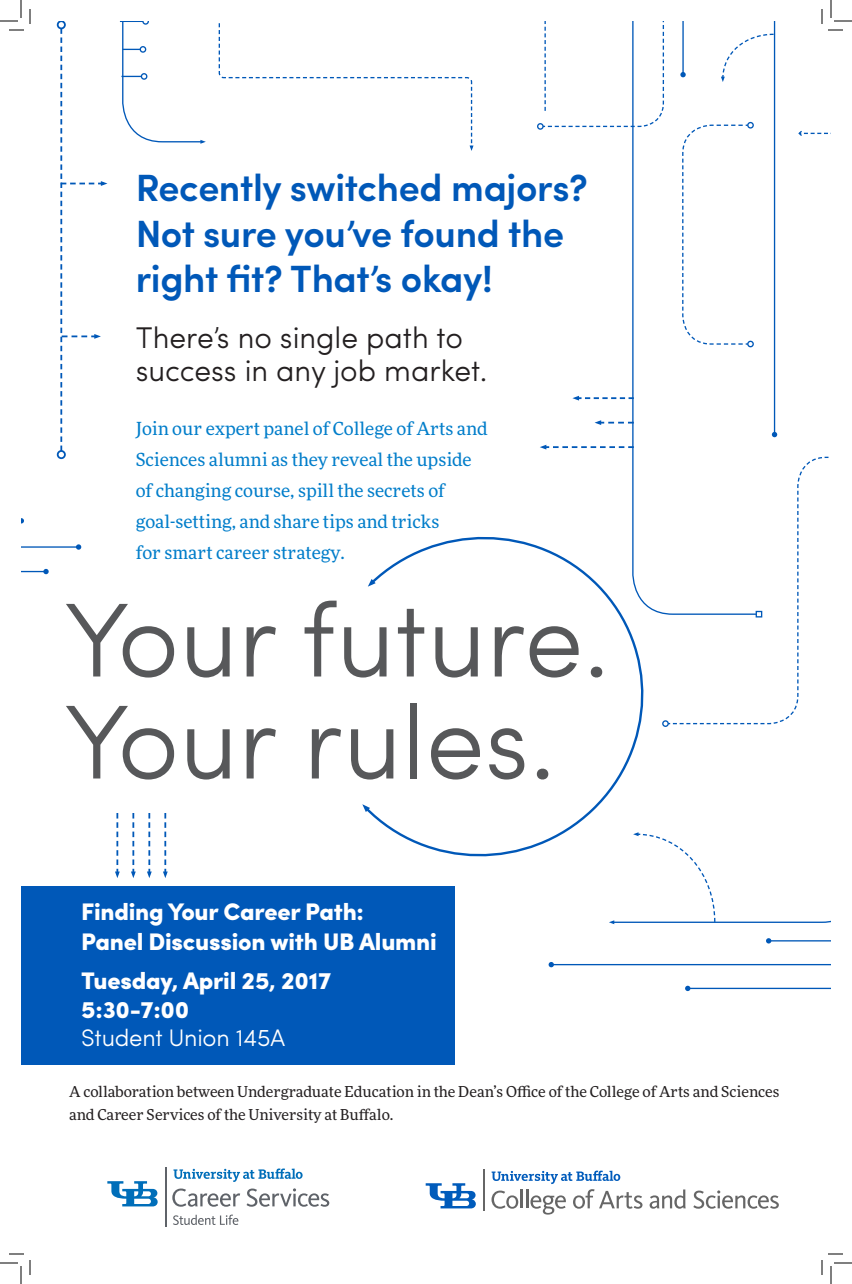
<style>
.page{position:relative;width:852px;height:1284px;background:#fff}
.page>*{position:absolute;margin:0;border:0;box-sizing:border-box;transform-origin:0 0}
.t1{font:300 105.4px "Sofia Pro";color:#57585a}
.t2{font:600 38px "Sofia Pro";letter-spacing:-.01em;color:#0058b8}
.t3{font:300 30px "Sofia Pro";color:#231f20}
.t4{font:900 24px "Sofia Pro";letter-spacing:-.01em;color:#fff}
.t5{font:300 24px "Sofia Pro";letter-spacing:-.01em;color:#fff}
.t6{font:18px/31px "FF More Pro";color:#007dca}
.t7{font:15px/23px "More Pro";color:#231f20}
</style>
<div class="page">
<svg style="left:492px;top:1171px;width:151px;height:44px"></svg>
<svg style="left:650px;top:1189px;width:36px;height:20px"></svg>
<svg style="left:693px;top:1190px;width:86px;height:19px"></svg>
<hr style="left:483px;top:1169px;width:1px;height:42px;background:#666">
<svg style="left:426px;top:1183px;width:50px;height:25px"></svg>
<svg style="left:173px;top:1169px;width:130px;height:13px"></svg>
<svg style="left:172px;top:1189px;width:68px;height:18px"></svg>
<svg style="left:247px;top:1188px;width:82px;height:19px"></svg>
<svg style="left:173px;top:1215px;width:65px;height:10px"></svg>
<hr style="left:165px;top:1167px;width:1px;height:60px;background:#5f6369">
<svg style="left:107px;top:1181px;width:51px;height:25px"></svg>
<svg style="left:609px;top:920px;width:5px;height:4px"></svg>
<svg style="left:632px;top:77px;width:122px;height:538px"></svg>
<svg style="left:681px;top:124px;width:68px;height:221px"></svg>
<div style="left:747px;top:122px;width:7px;height:7px;border:1px solid #0058b8;border-radius:50%"></div>
<div style="left:747px;top:341px;width:7px;height:6px;border:1px solid #0058b8;border-radius:50%"></div>
<div style="left:537px;top:123px;width:7px;height:7px;border:1px solid #0058b8;border-radius:50%"></div>
<svg style="left:721px;top:33px;width:53px;height:49px"></svg>
<svg style="left:633px;top:838px;width:83px;height:85px"></svg>
<hr style="left:769px;top:940px;width:62px;height:2px;background:#0058b8">
<svg style="left:766px;top:938px;width:5px;height:6px"></svg>
<hr style="left:551px;top:964px;width:280px;height:1px;background:#0058b8">
<svg style="left:549px;top:962px;width:5px;height:5px"></svg>
<hr style="left:688px;top:988px;width:143px;height:1px;background:#0058b8">
<svg style="left:685px;top:986px;width:5px;height:5px"></svg>
<hr style="left:682px;top:21px;width:2px;height:54px;background:#0058b8">
<svg style="left:680px;top:72px;width:6px;height:5px"></svg>
<hr style="left:774px;top:21px;width:1px;height:414px;background:#0058b8">
<svg style="left:772px;top:432px;width:5px;height:5px"></svg>
<svg style="left:21px;top:518px;width:3px;height:6px"></svg>
<hr style="left:21px;top:546px;width:58px;height:2px;background:#0058b8">
<svg style="left:76px;top:544px;width:5px;height:6px"></svg>
<svg style="left:21px;top:569px;width:28px;height:5px"></svg>
<svg style="left:542px;top:21px;width:123px;height:107px"></svg>
<div style="left:57px;top:450px;width:9px;height:9px;border:2px solid #0058b8;border-radius:50%"></div>
<svg style="left:120px;top:21px;width:86px;height:123px"></svg>
<div style="left:141px;top:73px;width:6px;height:7px;border:1px solid #0058b8;border-radius:50%"></div>
<svg style="left:368px;top:520px;width:292px;height:351px"></svg>
<svg style="left:362px;top:804px;width:8px;height:8px"></svg>
<svg style="left:368px;top:579px;width:8px;height:8px"></svg>
<svg style="left:218px;top:23px;width:256px;height:128px"></svg>
<svg style="left:798px;top:130px;width:33px;height:6px"></svg>
<svg style="left:667px;top:456px;width:162px;height:269px"></svg>
<div style="left:662px;top:720px;width:7px;height:7px;border:1px solid #0058b8;border-radius:50%"></div>
<svg style="left:57px;top:21px;width:50px;height:430px"></svg>
<svg style="left:595px;top:420px;width:39px;height:5px"></svg>
<svg style="left:540px;top:445px;width:94px;height:5px"></svg>
<svg style="left:115px;top:813px;width:5px;height:65px"></svg>
<svg style="left:131px;top:813px;width:5px;height:65px"></svg>
<svg style="left:147px;top:813px;width:5px;height:65px"></svg>
<svg style="left:163px;top:813px;width:5px;height:65px"></svg>
<svg style="left:572px;top:396px;width:62px;height:5px"></svg>
<div style="left:21px;top:886px;width:434px;height:179px;background:#0058b8"></div>
<svg style="left:0;top:0;width:31px;height:31px"></svg>
<svg style="left:0;top:1253px;width:31px;height:31px"></svg>
<svg style="left:821px;top:0;width:31px;height:31px"></svg>
<svg style="left:821px;top:1253px;width:31px;height:31px"></svg>
<p class="t2" style="left:136px;top:159px;width:454px">Recently switched majors?</p>
<p class="t2" style="left:136px;top:205px;width:430px">Not sure you’ve found the</p>
<p class="t2" style="left:136px;top:250px;width:359px">right fit? That’s okay!</p>
<p class="t3" style="left:136px;top:315px;width:329px">There’s no single path to</p>
<p class="t3" style="left:136px;top:348px;width:353px">success in any job market.</p>
<p class="t6" style="left:136px;top:412px;width:353px">Join our expert panel of College of Arts and<br>Sciences alumni as they reveal the upside</p>
<p class="t6" style="left:136px;top:474px;width:311px">of changing course, spill the secrets of goal-setting, and share tips and tricks</p>
<p class="t6" style="left:136px;top:536px;width:211px">for smart career strategy.</p>
<p class="t1" style="left:64px;top:562px;width:547px">Your future.</p>
<p class="t1" style="left:64px;top:664px;width:493px">Your rules.</p>
<p class="t4" style="left:81px;top:893px;width:284px">Finding Your Career Path:</p>
<p class="t4" style="left:81px;top:923px;width:357px">Panel Discussion with UB Alumni</p>
<p class="t4" style="left:81px;top:962px;width:251px">Tuesday, April 25, 2017</p>
<p class="t4" style="left:81px;top:990px;width:110px">5:30-7:00</p>
<p class="t5" style="left:81px;top:1020px;width:206px">Student Union 145A</p>
<p class="t7" style="left:69px;top:1080px;width:712px">A collaboration between Undergraduate Education in the Dean’s Office of the College of Arts and Sciences and Career Services of the University at Buffalo.</p>
</div>
